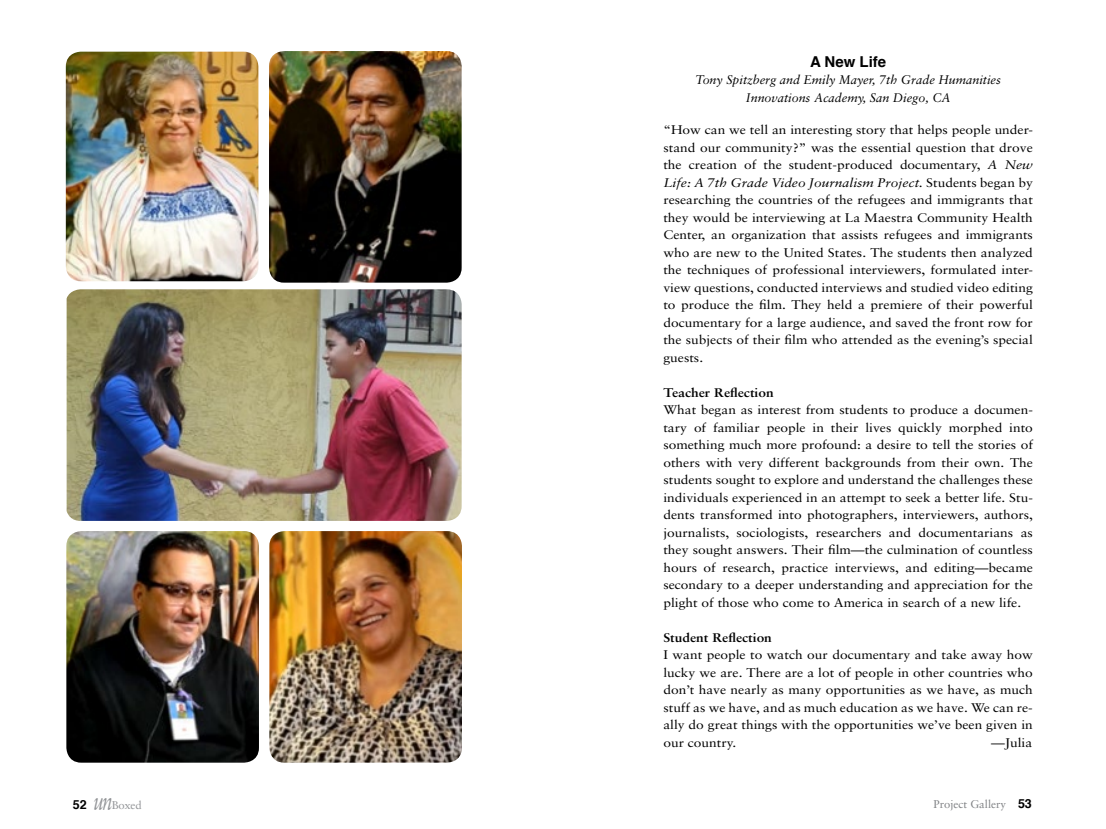
<style>
.page{position:relative;width:1106px;height:829px;background:#fff}
.page>*{position:absolute;margin:0;border:0;box-sizing:border-box;transform-origin:0 0}
.t1{font:700 15px "Helvetica";color:#000}
.t2{font:12.5px/17.5px "Sabon";color:#000;text-align:justify;scale:1.1 1}
.t3{font:italic 12.5px/17.5px "Sabon";color:#000;text-align:center}
.t4{font:700 12.5px "Sabon";color:#000;scale:1.1 1}
.t5{font:700 12.5px "Helvetica";color:#000}
.t6{font:11.25px "Sabon";color:#808285}
.t7{font:11.25px "Sabon";letter-spacing:-.02em;color:#939598}
.s1{font-style:italic}
.s2{font-family:"Sabon";font-weight:400;font-style:italic;font-size:26.25px;color:#939598}
</style>
<div class="page">
<img style="left:67px;top:289px;width:394px;height:232px">
<img style="left:269px;top:51px;width:192px;height:232px">
<img style="left:66px;top:531px;width:193px;height:232px">
<img style="left:269px;top:531px;width:193px;height:232px">
<img style="left:66px;top:52px;width:192px;height:229px">
<p class="t1" style="left:809px;top:49px;width:78px">A New Life</p>
<p class="t3" style="left:695px;top:71px;width:307px">Tony Spitzberg and Emily Mayer, 7th Grade Humanities<br>Innovations Academy, San Diego, CA</p>
<p class="t2" style="left:663px;top:121px;width:337px">“How can we tell an interesting story that helps people under&shy;stand our community?” was the essential question that drove the creation of the student-produced documentary, <span class="s1">A New Life: A 7th Grade Video Journalism Project.</span> Students began by researching the countries of the refugees and immigrants that they would be interviewing at La Maestra Community Health Center, an organization that assists refugees and immigrants who are new to the United States. The students then analyzed the techniques of professional interviewers, formulated inter&shy;view questions, conducted interviews and studied video editing to produce the film. They held a premiere of their powerful documentary for a large audience, and saved the front row for the subjects of their film who attended as the evening’s special guests.</p>
<p class="t4" style="left:663px;top:385px;width:102px">Teacher Reflection</p>
<p class="t2" style="left:663px;top:401px;width:337px">What began as interest from students to produce a documen&shy;tary of familiar people in their lives quickly morphed into something much more profound: a desire to tell the stories of others with very different backgrounds from their own. The students sought to explore and understand the challenges these individuals experienced in an attempt to seek a better life. Stu&shy;dents transformed into photographers, interviewers, authors, journalists, sociologists, researchers and documentarians as they sought answers. Their film—the culmination of countless hours of research, practice interviews, and editing—became secondary to a deeper understanding and appreciation for the plight of those who come to America in search of a new life.</p>
<p class="t4" style="left:663px;top:630px;width:100px">Student Reflection</p>
<p class="t2" style="left:663px;top:646px;width:337px">I want people to watch our documentary and take away how lucky we are. There are a lot of people in other countries who don’t have nearly as many opportunities as we have, as much stuff as we have, and as much education as we have. We can re&shy;ally do great things with the opportunities we’ve been given in our country.</p>
<p class="t2" style="left:990px;top:734px;width:39px">—Julia</p>
<p class="t5" style="left:73px;top:794px;width:41px">52 <span class="s2">un</span></p>
<p class="t7" style="left:112px;top:798px;width:31px">Boxed</p>
<p class="t5" style="left:1017px;top:794px;width:15px">53</p>
<p class="t6" style="left:933px;top:797px;width:74px">Project Gallery</p>
</div>
